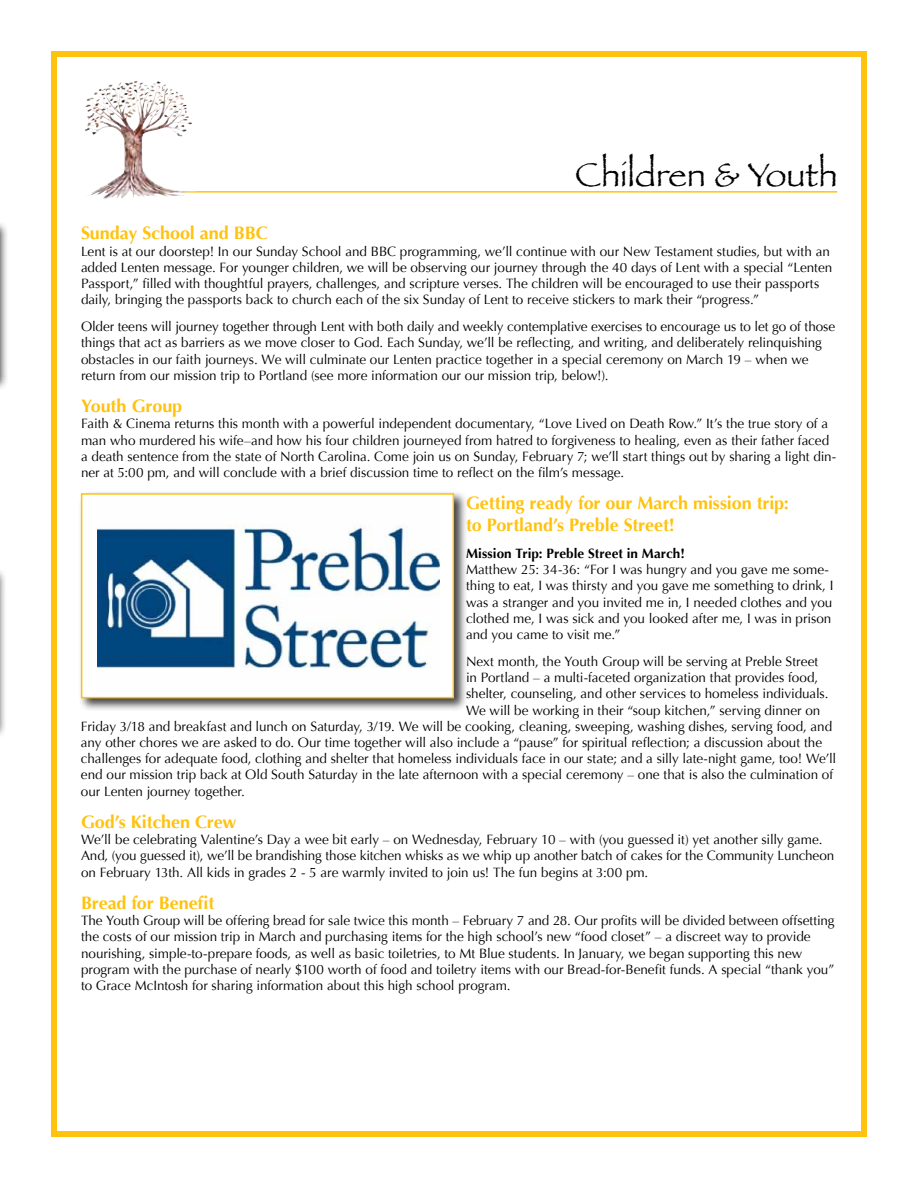
<style>
.page{position:relative;width:918px;height:1188px;background:#fff}
.page>*{position:absolute;margin:0;border:0;box-sizing:border-box;transform-origin:0 0}
.t1{font:34.5px "Papyrus";color:#000}
.t2{font:700 18px/21.6px "Optima";letter-spacing:-.005em;color:#ffc20e}
.t3{font:13.5px/16.2px "Optima";letter-spacing:-.005em;color:#000}
.s1{font-weight:700}
</style>
<div class="page">
<div style="left:51px;top:51px;width:816px;height:1086px;border:6px solid #ffc20e"></div>
<hr style="left:183px;top:191px;width:654px;height:2px;background:#ffc20e">
<div style="left:78px;top:490px;width:389px;height:222px;background:#000;opacity:.75"></div>
<svg style="left:80px;top:492px;width:375px;height:207px"></svg>
<div style="left:0;top:568px;width:7px;height:171px;background:#000;opacity:.75"></div>
<div style="left:0;top:220px;width:9px;height:171px;background:#000;opacity:.75"></div>
<img style="left:117px;top:81px;width:18px;height:21px">
<p class="t1" style="left:575px;top:154px;width:264px">Children &amp; Youth</p>
<p class="t2" style="left:81px;top:223px;width:188px">Sunday School and BBC</p>
<p class="t3" style="left:81px;top:243px;width:753px">Lent is at our doorstep! In our Sunday School and BBC programming, we’ll continue with our New Testament studies, but with an added Lenten message. For younger children, we will be observing our journey through the 40 days of Lent with a special “Lenten Passport,” filled with thoughtful prayers, challenges, and scripture verses. The children will be encouraged to use their passports daily, bringing the passports back to church each of the six Sunday of Lent to receive stickers to mark their “progress.”</p>
<p class="t3" style="left:81px;top:319px;width:756px">Older teens will journey together through Lent with both daily and weekly contemplative exercises to encourage us to let go of those things that act as barriers as we move closer to God. Each Sunday, we’ll be reflecting, and writing, and deliberately relinquishing obstacles in our faith journeys. We will culminate our Lenten practice together in a special ceremony on March 19 – when we return from our mission trip to Portland (see more information our our mission trip, below!).</p>
<p class="t2" style="left:81px;top:396px;width:103px">Youth Group</p>
<p class="t3" style="left:81px;top:416px;width:757px">Faith &amp; Cinema returns this month with a powerful independent documentary, “Love Lived on Death Row.” It’s the true story of a man who murdered his wife–and how his four children journeyed from hatred to forgiveness to healing, even as their father faced a death sentence from the state of North Carolina. Come join us on Sunday, February 7; we’ll start things out by sharing a light din&shy;ner at 5:00 pm, and will conclude with a brief discussion time to reflect on the film’s message.</p>
<p class="t2" style="left:466px;top:493px;width:324px">Getting ready for our March mission trip: to Portland’s Preble Street!</p>
<p class="t3" style="left:466px;top:546px;width:369px"><span class="s1">Mission Trip: Preble Street in March!<br></span>Matthew 25: 34-36: “For I was hungry and you gave me some&shy;thing to eat, I was thirsty and you gave me something to drink, I was a stranger and you invited me in, I needed clothes and you clothed me, I was sick and you looked after me, I was in prison and you came to visit me.”</p>
<p class="t3" style="left:466px;top:654px;width:354px">Next month, the Youth Group will be serving at Preble Street</p>
<p class="t3" style="left:466px;top:670px;width:354px">in Portland – a multi-faceted organization that provides food,</p>
<p class="t3" style="left:466px;top:686px;width:364px">shelter, counseling, and other services to homeless individuals.</p>
<p class="t3" style="left:466px;top:702px;width:356px">We will be working in their “soup kitchen,” serving dinner on</p>
<p class="t3" style="left:81px;top:718px;width:753px">Friday 3/18 and breakfast and lunch on Saturday, 3/19. We will be cooking, cleaning, sweeping, washing dishes, serving food, and</p>
<p class="t3" style="left:81px;top:735px;width:743px">any other chores we are asked to do. Our time together will also include a “pause” for spiritual reflection; a discussion about the</p>
<p class="t3" style="left:81px;top:751px;width:757px">challenges for adequate food, clothing and shelter that homeless individuals face in our state; and a silly late-night game, too! We’ll</p>
<p class="t3" style="left:81px;top:767px;width:754px">end our mission trip back at Old South Saturday in the late afternoon with a special ceremony – one that is also the culmination of</p>
<p class="t3" style="left:81px;top:783px;width:165px">our Lenten journey together.</p>
<p class="t2" style="left:81px;top:811px;width:157px">God’s Kitchen Crew</p>
<p class="t3" style="left:81px;top:832px;width:755px">We’ll be celebrating Valentine’s Day a wee bit early – on Wednesday, February 10 – with (you guessed it) yet another silly game.<br>And, (you guessed it), we’ll be brandishing those kitchen whisks as we whip up another batch of cakes for the Community Luncheon on February 13th. All kids in grades 2 - 5 are warmly invited to join us! The fun begins at 3:00 pm.</p>
<p class="t2" style="left:81px;top:892px;width:135px">Bread for Benefit</p>
<p class="t3" style="left:81px;top:913px;width:755px">The Youth Group will be offering bread for sale twice this month – February 7 and 28. Our profits will be divided between offsetting the costs of our mission trip in March and purchasing items for the high school’s new “food closet” – a discreet way to provide nourishing, simple-to-prepare foods, as well as basic toiletries, to Mt Blue students. In January, we began supporting this new program with the purchase of nearly $100 worth of food and toiletry items with our Bread-for-Benefit funds. A special “thank you” to Grace McIntosh for sharing information about this high school program.</p>
</div>
